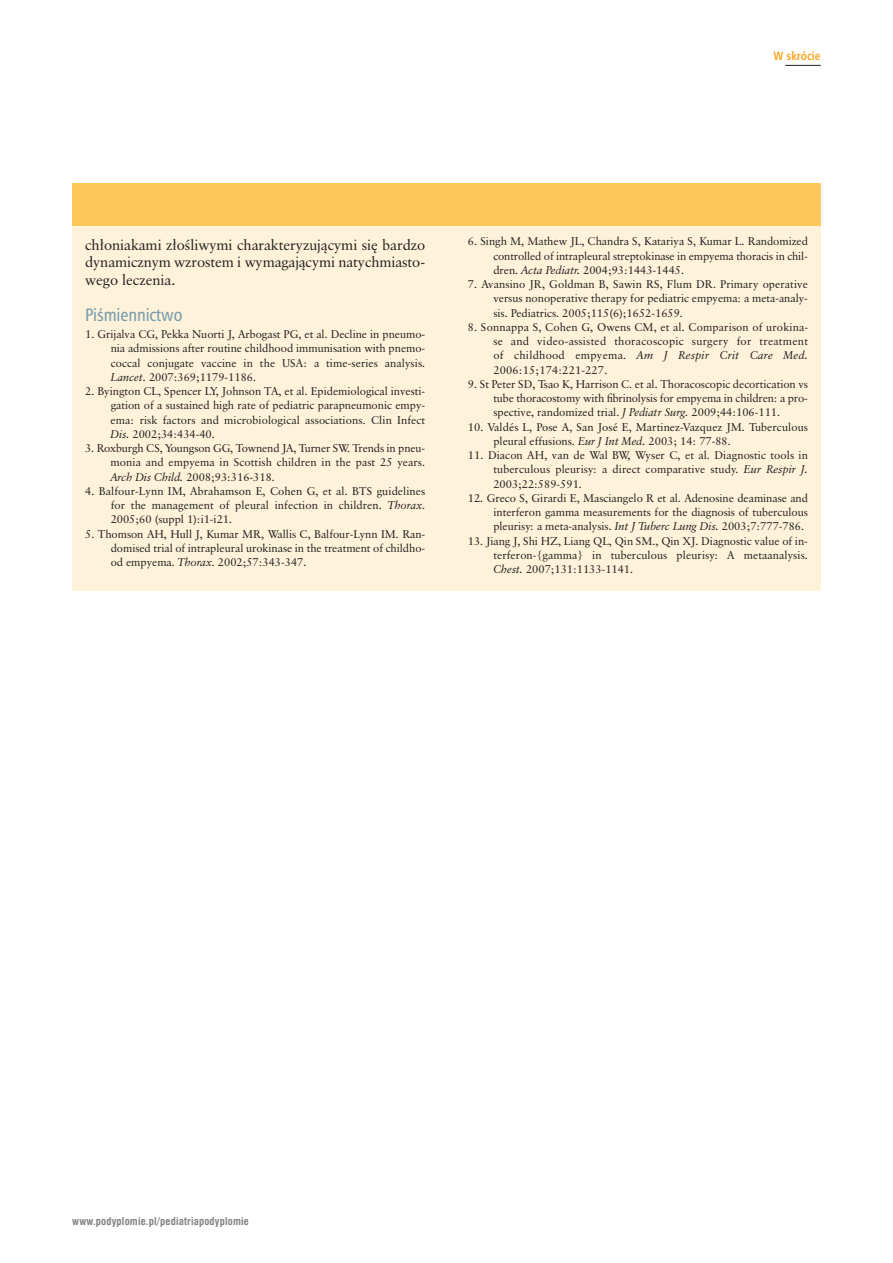
<style>
.page{position:relative;width:893px;height:1263px;background:#fff}
.page>*{position:absolute;margin:0;border:0;box-sizing:border-box;transform-origin:0 0}
.t1{font:18px "Humnst 777 Cn EU";letter-spacing:-.005em;color:#789bac}
.t2{font:14.7px/17.9px "Class Garmnd EU";letter-spacing:-.01em;color:#231f20;text-align:justify}
.t3{font:700 12px "Humnst 777 Cn EU";color:#f9a51b}
.t4{font:11.25px/14.2px "Class Garmnd EU";letter-spacing:-.005em;color:#231f20;text-align:justify}
.t5{font:700 10.5px "Swis 721 Cn EU";letter-spacing:.02em;color:#808285}
.s1{font-style:italic}
</style>
<div class="page">
<svg style="left:72px;top:64px;width:749px;height:527px"></svg>
<p class="t3" style="left:773px;top:48px;width:49px">W skrócie</p>
<h2 class="t2" style="left:85px;top:235px;width:342px">chłoniakami złośliwymi charakteryzującymi się bardzo dynamicznym wzrostem i wymagającymi natychmiasto&shy;wego leczenia.</h2>
<h1 class="t1" style="left:85px;top:303px;width:99px">Piśmiennictwo</h1>
<p class="t4" style="left:111px;top:327px;width:316px;text-indent:-26px">1. Grijalva CG, Pekka Nuorti J, Arbogast PG, et al. Decline in pneumo&shy;nia admissions after routine childhood immunisation with pnemo&shy;coccal conjugate vaccine in the USA: a time-series analysis.<br><span class="s1">Lancet</span>. 2007:369;1179-1186.</p>
<p class="t4" style="left:111px;top:384px;width:316px;text-indent:-25px">2. Byington CL, Spencer LY, Johnson TA, et al. Epidemiological investi&shy;gation of a sustained high rate of pediatric parapneumonic empy&shy;ema: risk factors and microbiological associations. Clin Infect <span class="s1">Dis.</span> 2002;34:434-40.</p>
<p class="t4" style="left:111px;top:441px;width:316px;text-indent:-25px">3. Roxburgh CS, Youngson GG, Townend JA, Turner SW. Trends in pneu&shy;monia and empyema in Scottish children in the past 25 years.<br><span class="s1">Arch Dis Child.</span> 2008;93:316-318.</p>
<p class="t4" style="left:111px;top:484px;width:316px;text-indent:-26px">4. Balfour-Lynn IM, Abrahamson E, Cohen G, et al. BTS guidelines for the management of pleural infection in children. <span class="s1">Thorax</span>.<br>2005;60 (suppl 1):i1-i21.</p>
<p class="t4" style="left:111px;top:527px;width:316px;text-indent:-25px">5. Thomson AH, Hull J, Kumar MR, Wallis C, Balfour-Lynn IM. Ran&shy;domised trial of intrapleural urokinase in the treatment of childho&shy;od empyema. <span class="s1">Thorax</span>. 2002;57:343-347.</p>
<p class="t4" style="left:493px;top:234px;width:316px;text-indent:-26px">6. Singh M, Mathew JL, Chandra S, Katariya S, Kumar L. Randomized controlled of intrapleural streptokinase in empyema thoracis in chil&shy;dren. <span class="s1">Acta Pediatr.</span> 2004;93:1443-1445.</p>
<p class="t4" style="left:493px;top:277px;width:316px;text-indent:-26px">7. Avansino JR, Goldman B, Sawin RS, Flum DR. Primary operative versus nonoperative therapy for pediatric empyema: a meta-analy&shy;sis. Pediatrics. 2005;115(6);1652-1659.</p>
<p class="t4" style="left:493px;top:320px;width:316px;text-indent:-25px">8. Sonnappa S, Cohen G, Owens CM, et al. Comparison of urokina&shy;se and video-assisted thoracoscopic surgery for treatment of childhood empyema. <span class="s1">Am J Respir Crit Care Med.<br></span>2006:15;174:221-227.</p>
<p class="t4" style="left:493px;top:377px;width:316px;text-indent:-26px">9. St Peter SD, Tsao K, Harrison C. et al. Thoracoscopic decortication vs tube thoracostomy with fibrinolysis for empyema in children: a pro&shy;spective, randomized trial. <span class="s1">J Pediatr Surg.</span> 2009;44:106-111.</p>
<p class="t4" style="left:493px;top:420px;width:316px;text-indent:-26px">10. Valdés L, Pose A, San José E, Martinez-Vazquez JM. Tuberculous pleural effusions. <span class="s1">Eur J Int Med.</span> 2003; 14: 77-88.</p>
<p class="t4" style="left:493px;top:448px;width:316px;text-indent:-26px">11. Diacon AH, van de Wal BW, Wyser C, et al. Diagnostic tools in tuberculous pleurisy: a direct comparative study. <span class="s1">Eur Respir J.<br></span>2003;22:589-591.</p>
<p class="t4" style="left:493px;top:491px;width:316px;text-indent:-25px">12. Greco S, Girardi E, Masciangelo R et al. Adenosine deaminase and interferon gamma measurements for the diagnosis of tuberculous pleurisy: a meta-analysis. <span class="s1">Int J Tuberc Lung Dis.</span> 2003;7:777-786.</p>
<p class="t4" style="left:493px;top:534px;width:316px;text-indent:-25px">13. Jiang J, Shi HZ, Liang QL, Qin SM., Qin XJ. Diagnostic value of in&shy;terferon-{gamma} in tuberculous pleurisy: A metaanalysis.<br><span class="s1">Chest.</span> 2007;131:1133-1141.</p>
<p class="t5" style="left:72px;top:1214px;width:178px">www.podyplomie.pl/pediatriapodyplomie</p>
</div>
